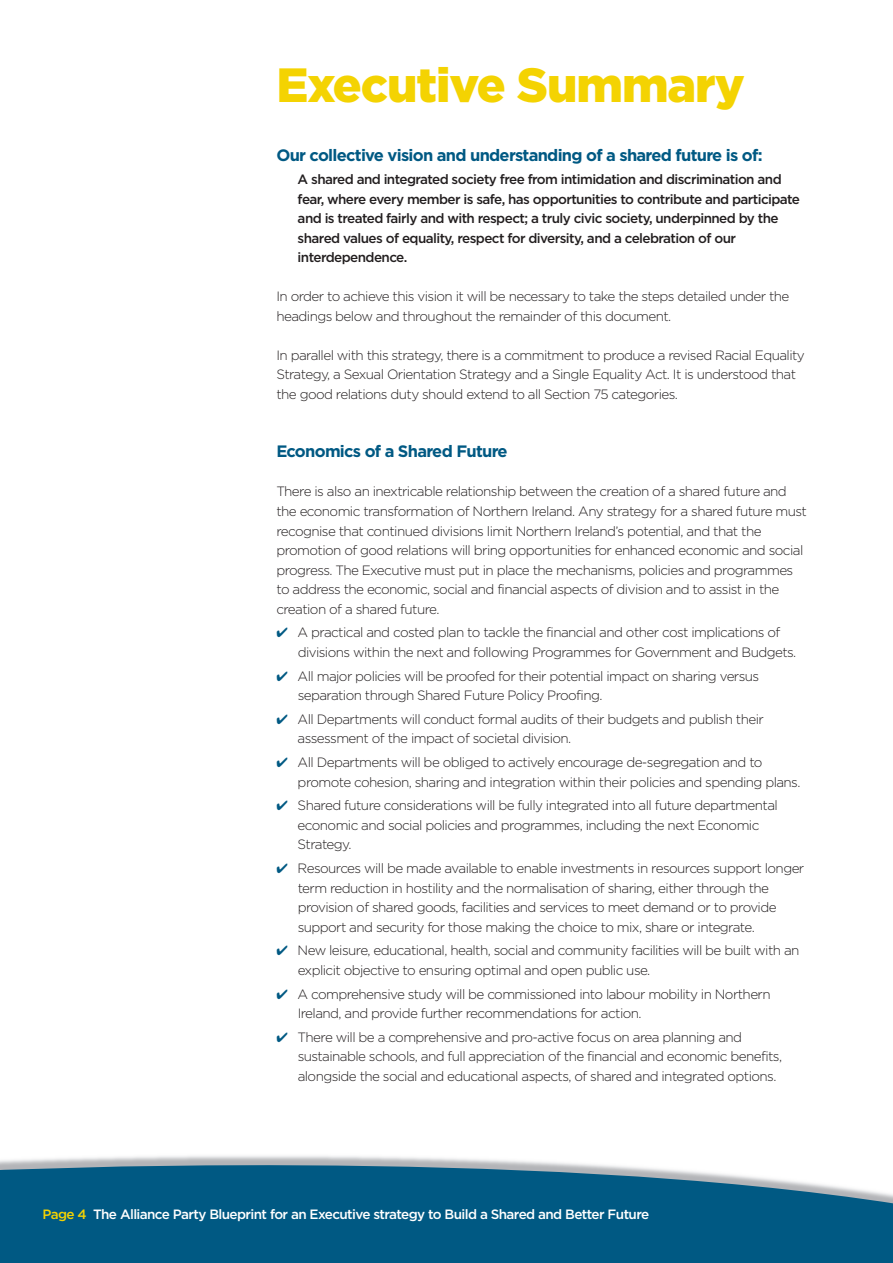
<style>
.page{position:relative;width:893px;height:1263px;background:#fff}
.page>*{position:absolute;margin:0;border:0;box-sizing:border-box;transform-origin:0 0}
.t1{font:900 48px "Gotham HTF";letter-spacing:-.025em;color:#f4d302}
.t2{font:700 16.5px "Gotham HTF";letter-spacing:-.045em;color:#005983}
.t3{font:300 13.5px/19.5px "Gotham HTF";letter-spacing:-.045em;color:#231f20}
.t4{font:500 13.5px/19.5px "Gotham HTF";letter-spacing:-.045em;color:#231f20}
.t5{font:500 13.5px "Gotham HTF";letter-spacing:-.045em;color:#fff}
.s1{color:#005983}
.s2{color:#f4d302}
</style>
<div class="page">
<svg style="left:0;top:1156px;width:893px;height:107px;background:#256f92"></svg>
<h1 class="t1" style="left:276px;top:58px;width:470px">Executive Summary</h1>
<p class="t2" style="left:276px;top:145px;width:488px">Our collective vision and understanding of a shared future is of:</p>
<p class="t4" style="left:298px;top:170px;width:504px">A shared and integrated society free from intimidation and discrimination and fear, where every member is safe, has opportunities to contribute and participate and is treated fairly and with respect; a truly civic society, underpinned by the shared values of equality, respect for diversity, and a celebration of our interdependence.</p>
<p class="t3" style="left:276px;top:287px;width:515px">In order to achieve this vision it will be necessary to take the steps detailed under the headings below and throughout the remainder of this document.</p>
<p class="t3" style="left:276px;top:346px;width:530px">In parallel with this strategy, there is a commitment to produce a revised Racial Equality<br>Strategy, a Sexual Orientation Strategy and a Single Equality Act. It is understood that the good relations duty should extend to all Section 75 categories.</p>
<p class="t2" style="left:276px;top:442px;width:233px">Economics of a Shared Future</p>
<p class="t3" style="left:276px;top:482px;width:532px">There is also an inextricable relationship between the creation of a shared future and the economic transformation of Northern Ireland. Any strategy for a shared future must recognise that continued divisions limit Northern Ireland’s potential, and that the promotion of good relations will bring opportunities for enhanced economic and social progress. The Executive must put in place the mechanisms, policies and programmes to address the economic, social and financial aspects of division and to assist in the creation of a shared future.</p>
<p class="t3" style="left:298px;top:623px;width:500px;text-indent:-21px"><span class="s1">✔</span> A practical and costed plan to tackle the financial and other cost implications of divisions within the next and following Programmes for Government and Budgets.</p>
<p class="t3" style="left:298px;top:666px;width:463px;text-indent:-21px"><span class="s1">✔</span> All major policies will be proofed for their potential impact on sharing versus separation through Shared Future Policy Proofing.</p>
<p class="t3" style="left:298px;top:709px;width:468px;text-indent:-21px"><span class="s1">✔</span> All Departments will conduct formal audits of their budgets and publish their assessment of the impact of societal division.</p>
<p class="t3" style="left:298px;top:753px;width:504px;text-indent:-21px"><span class="s1">✔</span> All Departments will be obliged to actively encourage de-segregation and to promote cohesion, sharing and integration within their policies and spending plans.</p>
<p class="t3" style="left:298px;top:796px;width:482px;text-indent:-21px"><span class="s1">✔</span> Shared future considerations will be fully integrated into all future departmental economic and social policies and programmes, including the next Economic<br>Strategy.</p>
<p class="t3" style="left:298px;top:859px;width:508px;text-indent:-21px"><span class="s1">✔</span> Resources will be made available to enable investments in resources support longer term reduction in hostility and the normalisation of sharing, either through the provision of shared goods, facilities and services to meet demand or to provide support and security for those making the choice to mix, share or integrate.</p>
<p class="t3" style="left:298px;top:941px;width:503px;text-indent:-21px"><span class="s1">✔</span> New leisure, educational, health, social and community facilities will be built with an explicit objective to ensuring optimal and open public use.</p>
<p class="t3" style="left:298px;top:984px;width:475px;text-indent:-21px"><span class="s1">✔</span> A comprehensive study will be commissioned into labour mobility in Northern<br>Ireland, and provide further recommendations for action.</p>
<p class="t3" style="left:298px;top:1027px;width:486px;text-indent:-21px"><span class="s1">✔</span> There will be a comprehensive and pro-active focus on area planning and sustainable schools, and full appreciation of the financial and economic benefits, alongside the social and educational aspects, of shared and integrated options.</p>
<p class="t5" style="left:43px;top:1206px;width:608px"><span class="s2">Page 4</span> The Alliance Party Blueprint for an Executive strategy to Build a Shared and Better Future</p>
</div>
